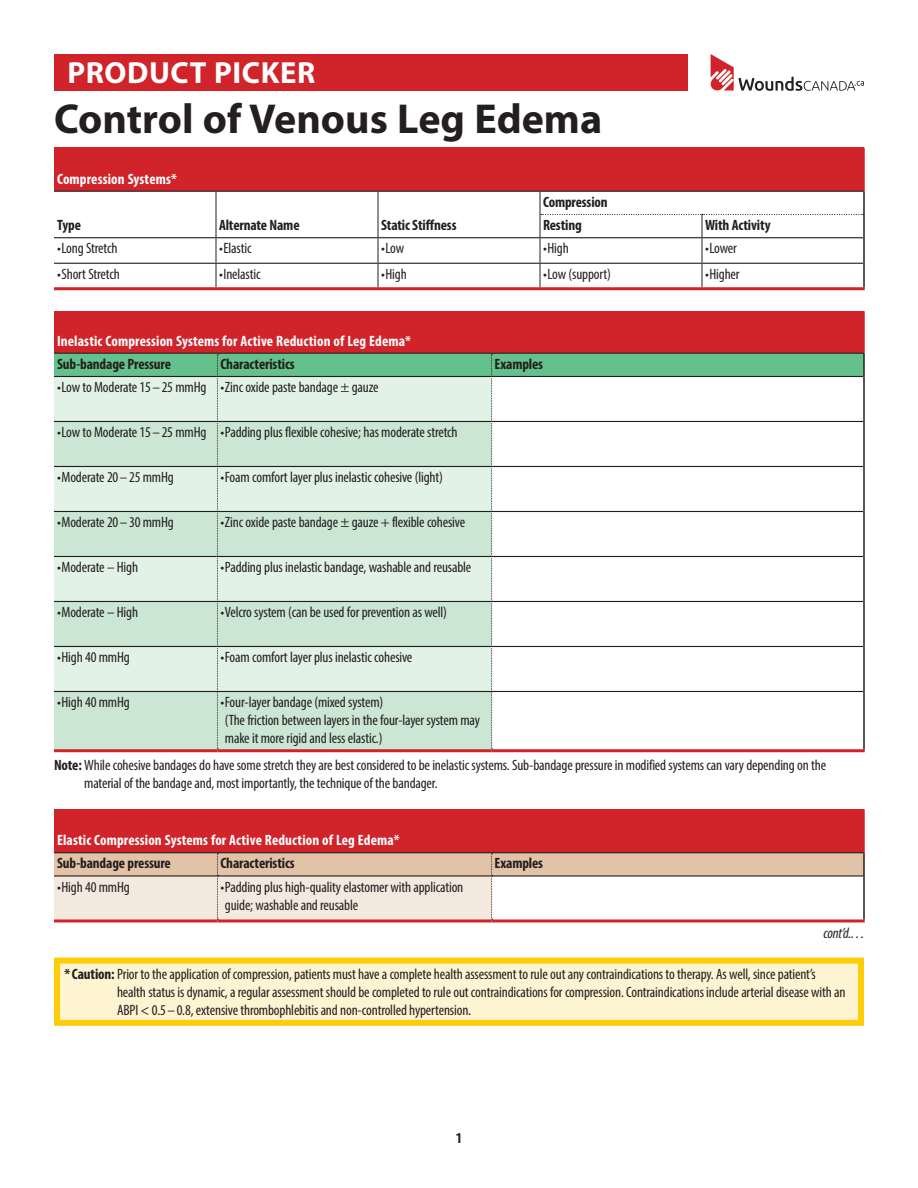
<style>
.page{position:relative;width:918px;height:1188px;background:#fff}
.page>*{position:absolute;margin:0;border:0;box-sizing:border-box;transform-origin:0 0}
.t1{font:700 42px "Myriad Pro";color:#231f20}
.t2{font:700 30.6px "Myriad Pro";letter-spacing:.02em;color:#fff}
.t3{font:condensed 15px/18px "Myriad Pro";letter-spacing:-.01em;color:#231f20}
.t4{font:700 condensed 15px/23.2px "Myriad Pro";letter-spacing:-.01em;color:#231f20}
.t5{font:700 condensed 15px "Myriad Pro";letter-spacing:.01em;color:#fff}
.t6{font:italic condensed 15px "Myriad Pro";color:#231f20}
.s1{font-weight:700}
</style>
<div class="page">
<div style="left:54px;top:54px;width:633px;height:37px;background:#d1232a"></div>
<div style="left:54px;top:148px;width:810px;height:43px;background:#d1232a"></div>
<svg style="left:216px;top:192px;width:1px;height:95px"></svg>
<svg style="left:378px;top:192px;width:1px;height:95px"></svg>
<hr style="left:54px;top:287px;width:162px;height:3px;background:#d1232a">
<hr style="left:216px;top:287px;width:162px;height:3px;background:#d1232a">
<hr style="left:378px;top:287px;width:162px;height:3px;background:#d1232a">
<hr style="left:540px;top:287px;width:162px;height:3px;background:#d1232a">
<hr style="left:702px;top:287px;width:163px;height:3px;background:#d1232a">
<hr style="left:54px;top:191px;width:162px;height:1px;background:#231f20">
<hr style="left:216px;top:191px;width:162px;height:1px;background:#231f20">
<hr style="left:378px;top:191px;width:162px;height:1px;background:#231f20">
<hr style="left:540px;top:191px;width:162px;height:1px;background:#231f20">
<hr style="left:702px;top:191px;width:163px;height:1px;background:#231f20">
<svg style="left:540px;top:192px;width:323px;height:95px"></svg>
<hr style="left:54px;top:237px;width:162px;height:1px;background:#231f20">
<hr style="left:216px;top:237px;width:162px;height:1px;background:#231f20">
<hr style="left:378px;top:237px;width:162px;height:1px;background:#231f20">
<hr style="left:540px;top:237px;width:162px;height:1px;background:#231f20">
<hr style="left:702px;top:237px;width:161px;height:1px;background:#231f20">
<hr style="left:54px;top:263px;width:162px;height:1px;background:#231f20">
<hr style="left:216px;top:263px;width:162px;height:1px;background:#231f20">
<hr style="left:378px;top:263px;width:162px;height:1px;background:#231f20">
<hr style="left:540px;top:263px;width:162px;height:1px;background:#231f20">
<hr style="left:702px;top:263px;width:161px;height:1px;background:#231f20">
<hr style="left:863px;top:192px;width:2px;height:22px;background:#231f20">
<hr style="left:863px;top:214px;width:2px;height:24px;background:#231f20">
<hr style="left:863px;top:238px;width:2px;height:25px;background:#231f20">
<hr style="left:863px;top:263px;width:2px;height:24px;background:#231f20">
<hr style="left:863px;top:148px;width:2px;height:43px;background:#d1232a">
<div style="left:54px;top:311px;width:810px;height:42px;background:#d1232a"></div>
<hr style="left:54px;top:749px;width:163px;height:3px;background:#d1232a">
<hr style="left:217px;top:749px;width:275px;height:3px;background:#d1232a">
<hr style="left:492px;top:749px;width:373px;height:3px;background:#d1232a">
<hr style="left:492px;top:353px;width:373px;height:1px;background:#231f20">
<svg style="left:54px;top:353px;width:810px;height:396px"></svg>
<hr style="left:863px;top:354px;width:2px;height:22px;background:#231f20">
<hr style="left:863px;top:376px;width:2px;height:45px;background:#231f20">
<hr style="left:863px;top:421px;width:2px;height:45px;background:#231f20">
<hr style="left:863px;top:466px;width:2px;height:45px;background:#231f20">
<hr style="left:863px;top:511px;width:2px;height:45px;background:#231f20">
<hr style="left:863px;top:556px;width:2px;height:45px;background:#231f20">
<hr style="left:863px;top:601px;width:2px;height:45px;background:#231f20">
<hr style="left:863px;top:646px;width:2px;height:45px;background:#231f20">
<hr style="left:863px;top:691px;width:2px;height:58px;background:#231f20">
<hr style="left:863px;top:311px;width:2px;height:42px;background:#d1232a">
<div style="left:54px;top:809px;width:810px;height:44px;background:#d1232a"></div>
<hr style="left:54px;top:919px;width:163px;height:3px;background:#d1232a">
<hr style="left:217px;top:919px;width:275px;height:3px;background:#d1232a">
<hr style="left:492px;top:919px;width:373px;height:3px;background:#d1232a">
<hr style="left:54px;top:852px;width:163px;height:1px;background:#231f20">
<hr style="left:217px;top:852px;width:275px;height:1px;background:#231f20">
<hr style="left:492px;top:852px;width:373px;height:1px;background:#231f20">
<svg style="left:54px;top:853px;width:810px;height:68px"></svg>
<hr style="left:863px;top:853px;width:2px;height:23px;background:#231f20">
<hr style="left:863px;top:876px;width:2px;height:43px;background:#231f20">
<hr style="left:863px;top:809px;width:2px;height:43px;background:#d1232a">
<svg style="left:54px;top:957px;width:810px;height:69px;background:#feecac"></svg>
<svg style="left:711px;top:54px;width:153px;height:37px"></svg>
<h2 class="t2" style="left:68px;top:53px;width:249px">PRODUCT PICKER</h2>
<h1 class="t1" style="left:54px;top:91px;width:550px">Control of Venous Leg Edema</h1>
<p class="t5" style="left:57px;top:169px;width:121px">Compression Systems*</p>
<p class="t4" style="left:57px;top:213px;width:25px">Type</p>
<p class="t4" style="left:219px;top:213px;width:82px">Alternate Name</p>
<p class="t4" style="left:381px;top:213px;width:77px">Static Stiffness</p>
<p class="t4" style="left:543px;top:190px;width:66px">Compression<br>Resting</p>
<p class="t4" style="left:705px;top:213px;width:67px">With Activity</p>
<p class="t3" style="left:57px;top:239px;width:62px">•Long Stretch</p>
<p class="t3" style="left:219px;top:239px;width:34px">•Elastic</p>
<p class="t3" style="left:381px;top:239px;width:25px">•Low</p>
<p class="t3" style="left:543px;top:239px;width:27px">•High</p>
<p class="t3" style="left:705px;top:239px;width:33px">•Lower</p>
<p class="t3" style="left:57px;top:265px;width:64px">•Short Stretch</p>
<p class="t3" style="left:219px;top:265px;width:43px">•Inelastic</p>
<p class="t3" style="left:381px;top:265px;width:27px">•High</p>
<p class="t3" style="left:543px;top:265px;width:69px">•Low (support)</p>
<p class="t3" style="left:705px;top:265px;width:36px">•Higher</p>
<p class="t5" style="left:57px;top:331px;width:356px">Inelastic Compression Systems for Active Reduction of Leg Edema*</p>
<p class="t4" style="left:57px;top:352px;width:116px">Sub-bandage Pressure</p>
<p class="t4" style="left:220px;top:352px;width:76px">Characteristics</p>
<p class="t4" style="left:495px;top:352px;width:50px">Examples</p>
<p class="t3" style="left:57px;top:378px;width:323px">•Low to Moderate 15–25 mmHg •Zinc oxide paste bandage ± gauze</p>
<p class="t3" style="left:57px;top:423px;width:402px">•Low to Moderate 15–25 mmHg •Padding plus flexible cohesive; has moderate stretch</p>
<p class="t3" style="left:57px;top:468px;width:118px">•Moderate 20–25 mmHg</p>
<p class="t3" style="left:220px;top:468px;width:224px">•Foam comfort layer plus inelastic cohesive (light)</p>
<p class="t3" style="left:57px;top:513px;width:118px">•Moderate 20–30 mmHg</p>
<p class="t3" style="left:220px;top:513px;width:246px">•Zinc oxide paste bandage ± gauze + flexible cohesive</p>
<p class="t3" style="left:57px;top:558px;width:83px">•Moderate – High</p>
<p class="t3" style="left:220px;top:558px;width:253px">•Padding plus inelastic bandage, washable and reusable</p>
<p class="t3" style="left:57px;top:603px;width:83px">•Moderate – High</p>
<p class="t3" style="left:220px;top:603px;width:228px">•Velcro system (can be used for prevention as well)</p>
<p class="t3" style="left:57px;top:648px;width:74px">•High 40 mmHg</p>
<p class="t3" style="left:220px;top:648px;width:194px">•Foam comfort layer plus inelastic cohesive</p>
<p class="t3" style="left:57px;top:693px;width:74px">•High 40 mmHg</p>
<p class="t3" style="left:225px;top:693px;width:256px;text-indent:-4px">•Four-layer bandage (mixed system)<br>(The friction between layers in the four-layer system may make it more rigid and less elastic.)</p>
<p class="t3" style="left:84px;top:756px;width:743px;text-indent:-30px"><span class="s1">Note:</span> While cohesive bandages do have some stretch they are best considered to be inelastic systems. Sub-bandage pressure in modified systems can vary depending on the material of the bandage and, most importantly, the technique of the bandager.</p>
<p class="t5" style="left:57px;top:831px;width:344px">Elastic Compression Systems for Active Reduction of Leg Edema*</p>
<p class="t4" style="left:57px;top:852px;width:115px">Sub-bandage pressure</p>
<p class="t4" style="left:220px;top:852px;width:76px">Characteristics</p>
<p class="t4" style="left:495px;top:852px;width:50px">Examples</p>
<p class="t3" style="left:57px;top:878px;width:74px">•High 40 mmHg</p>
<p class="t3" style="left:225px;top:878px;width:240px;text-indent:-4px">•Padding plus high-quality elastomer with application guide; washable and reusable</p>
<p class="t6" style="left:823px;top:924px;width:42px">cont’d.. . .</p>
<p class="t3" style="left:117px;top:965px;width:730px;text-indent:-53px"><span class="s1">* Caution:</span> Prior to the application of compression, patients must have a complete health assessment to rule out any contraindications to therapy. As well, since patient’s health status is dynamic, a regular assessment should be completed to rule out contraindications for compression. Contraindications include arterial disease with an<br>ABPI &lt; 0.5–0.8, extensive thrombophlebitis and non-controlled hypertension.</p>
<p class="t4" style="left:456px;top:1126px;width:8px">1</p>
</div>
